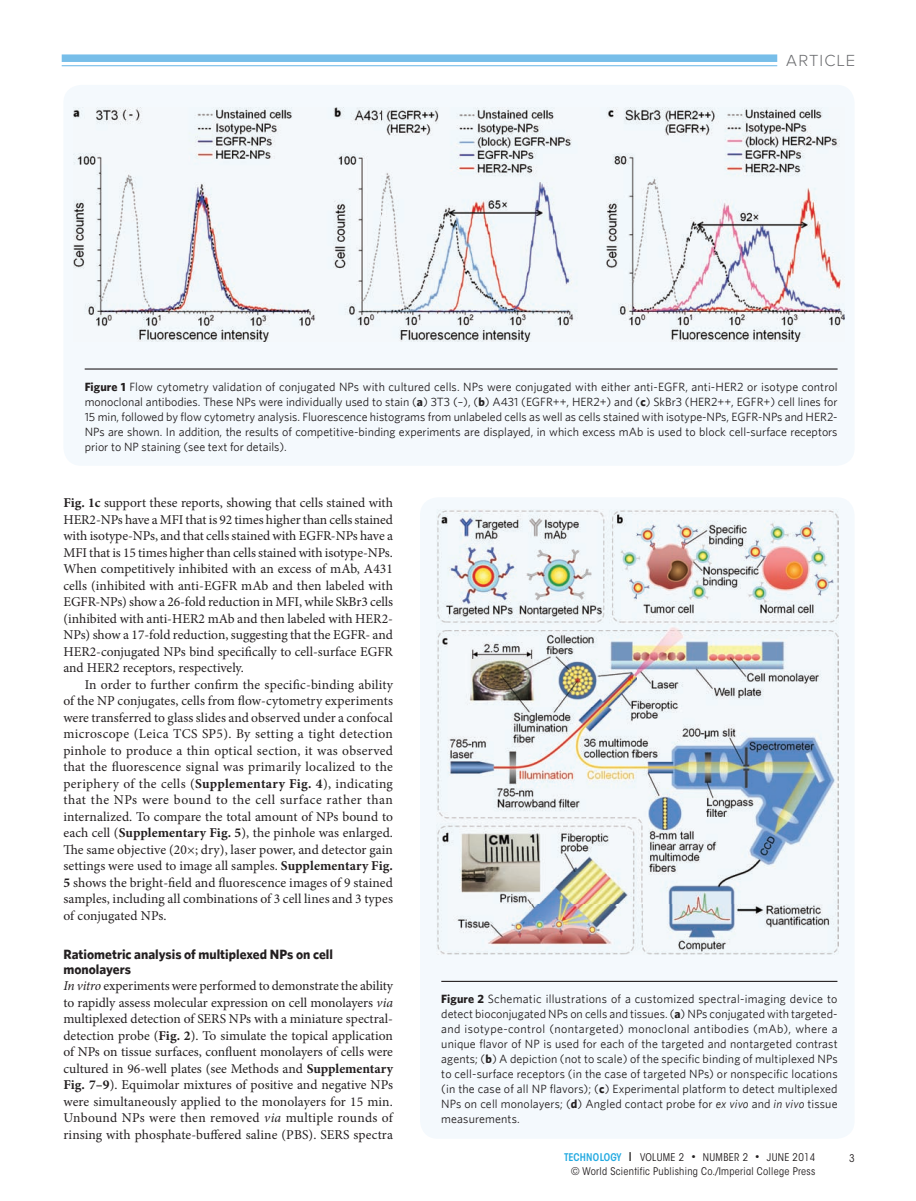
<style>
.page{position:relative;width:916px;height:1201px;background:#fff}
.page>*{position:absolute;margin:0;border:0;box-sizing:border-box;transform-origin:0 0}
.t1{font:300 16.65px "Proxima Nova";letter-spacing:.065em;color:#6c6d70}
.t2{font:13.5px/16.5px "Minion Pro";color:#231f20;text-align:justify}
.t3{font:700 13.5px/15px "Whitney";color:#231f20}
.t4{font:12px/15px "Whitney";color:#231f20;text-align:justify}
.t5{font:condensed 10.5px "ITC Avant Garde Std";letter-spacing:.03em;color:#231f20}
.s1{font-weight:700}
.s2{font-style:italic}
.s3{font-weight:600;color:#24aae1}
.s4{font-weight:500;font-stretch:normal;font-size:12px}
.s5{font-size:12px}
</style>
<div class="page">
<div style="left:62px;top:54px;width:715px;height:8px;background:#77bee9"></div>
<hr style="left:62px;top:65px;width:715px;height:1px;background:#77bee9">
<div style="left:63px;top:85px;width:791px;height:380px;background:#f4f9fd;border-radius:18px"></div>
<img style="left:74px;top:108px;width:770px;height:234px">
<hr style="left:85px;top:368px;width:752px;height:1px;background:#231f20">
<div style="left:420px;top:497px;width:434px;height:641px;background:#f4f9fd;border-radius:18px"></div>
<img style="left:437px;top:510px;width:401px;height:444px">
<hr style="left:441px;top:980px;width:396px;height:1px;background:#231f20">
<p class="t1" style="left:786px;top:54px;width:70px">ARTICLE</p>
<p class="t4" style="left:85px;top:380px;width:754px"><span class="s1">Figure 1</span> Flow cytometry validation of conjugated NPs with cultured cells. NPs were conjugated with either anti-EGFR, anti-HER2 or isotype control monoclonal antibodies. These NPs were individually used to stain (<span class="s1">a</span>) 3T3 (–), (<span class="s1">b</span>) A431 (EGFR++, HER2+) and (<span class="s1">c</span>) SkBr3 (HER2++, EGFR+) cell lines for 15 min, followed by flow cytometry analysis. Fluorescence histograms from unlabeled cells as well as cells stained with isotype-NPs, EGFR-NPs and HER2- NPs are shown. In addition, the results of competitive-binding experiments are displayed, in which excess mAb is used to block cell-surface receptors prior to NP staining (see text for details).</p>
<p class="t2" style="left:63px;top:495px;width:331px"><span class="s1">Fig. 1c</span> support these reports, showing that cells stained with HER2-NPs have a MFI that is 92 times higher than cells stained with isotype-NPs, and that cells stained with EGFR-NPs have a MFI that is 15 times higher than cells stained with isotype-NPs.<br>When competitively inhibited with an excess of mAb, A431 cells (inhibited with anti-EGFR mAb and then labeled with EGFR-NPs) show a 26-fold reduction in MFI, while SkBr3 cells (inhibited with anti-HER2 mAb and then labeled with HER2- NPs) show a 17-fold reduction, suggesting that the EGFR- and HER2-conjugated NPs bind specifically to cell-surface EGFR and HER2 receptors, respectively.</p>
<p class="t2" style="left:63px;top:677px;width:331px;text-indent:21px">In order to further confirm the specific-binding ability of the NP conjugates, cells from flow-cytometry experiments were transferred to glass slides and observed under a confocal microscope (Leica TCS SP5). By setting a tight detection pinhole to produce a thin optical section, it was observed that the fluorescence signal was primarily localized to the periphery of the cells (<span class="s1">Supplementary Fig. 4</span>), indicating that the NPs were bound to the cell surface rather than internalized. To compare the total amount of NPs bound to each cell (<span class="s1">Supplementary Fig. 5</span>), the pinhole was enlarged.<br>The same objective (20×; dry), laser power, and detector gain settings were used to image all samples. <span class="s1">Supplementary Fig.<br>5</span> shows the bright-field and fluorescence images of 9 stained samples, including all combinations of 3 cell lines and 3 types of conjugated NPs.</p>
<p class="t3" style="left:63px;top:947px;width:271px">Ratiometric analysis of multiplexed NPs on cell monolayers</p>
<p class="t2" style="left:63px;top:978px;width:331px"><span class="s2">In vitro</span> experiments were performed to demonstrate the ability to rapidly assess molecular expression on cell monolayers <span class="s2">via </span>multiplexed detection of SERS NPs with a miniature spectral&shy;detection probe (<span class="s1">Fig. 2</span>). To simulate the topical application of NPs on tissue surfaces, confluent monolayers of cells were cultured in 96-well plates (see Methods and <span class="s1">Supplementary Fig. 7–9</span>). Equimolar mixtures of positive and negative NPs were simultaneously applied to the monolayers for 15 min.<br>Unbound NPs were then removed <span class="s2">via</span> multiple rounds of rinsing with phosphate-buffered saline (PBS). SERS spectra</p>
<p class="t4" style="left:441px;top:992px;width:397px"><span class="s1">Figure 2</span> Schematic illustrations of a customized spectral-imaging device to detect bioconjugated NPs on cells and tissues. (<span class="s1">a</span>) NPs conjugated with targeted&shy;and isotype-control (nontargeted) monoclonal antibodies (mAb), where a unique flavor of NP is used for each of the targeted and nontargeted contrast agents; (<span class="s1">b</span>) A depiction (not to scale) of the specific binding of multiplexed NPs to cell-surface receptors (in the case of targeted NPs) or nonspecific locations (in the case of all NP flavors); (<span class="s1">c</span>) Experimental platform to detect multiplexed NPs on cell monolayers; (<span class="s1">d</span>) Angled contact probe for <span class="s2">ex vivo</span> and <span class="s2">in vivo</span> tissue measurements.</p>
<p class="t5" style="left:564px;top:1153px;width:253px"><span class="s3">TECHNOLOGY</span> <span class="s4">l</span> VOLUME 2 <span class="s5">•</span> NUMBER 2 <span class="s5">•</span> JUNE 2014</p>
<p class="t5" style="left:848px;top:1153px;width:7px">3</p>
<p class="t5" style="left:571px;top:1166px;width:245px">© World Scientific Publishing Co./Imperial College Press</p>
</div>
